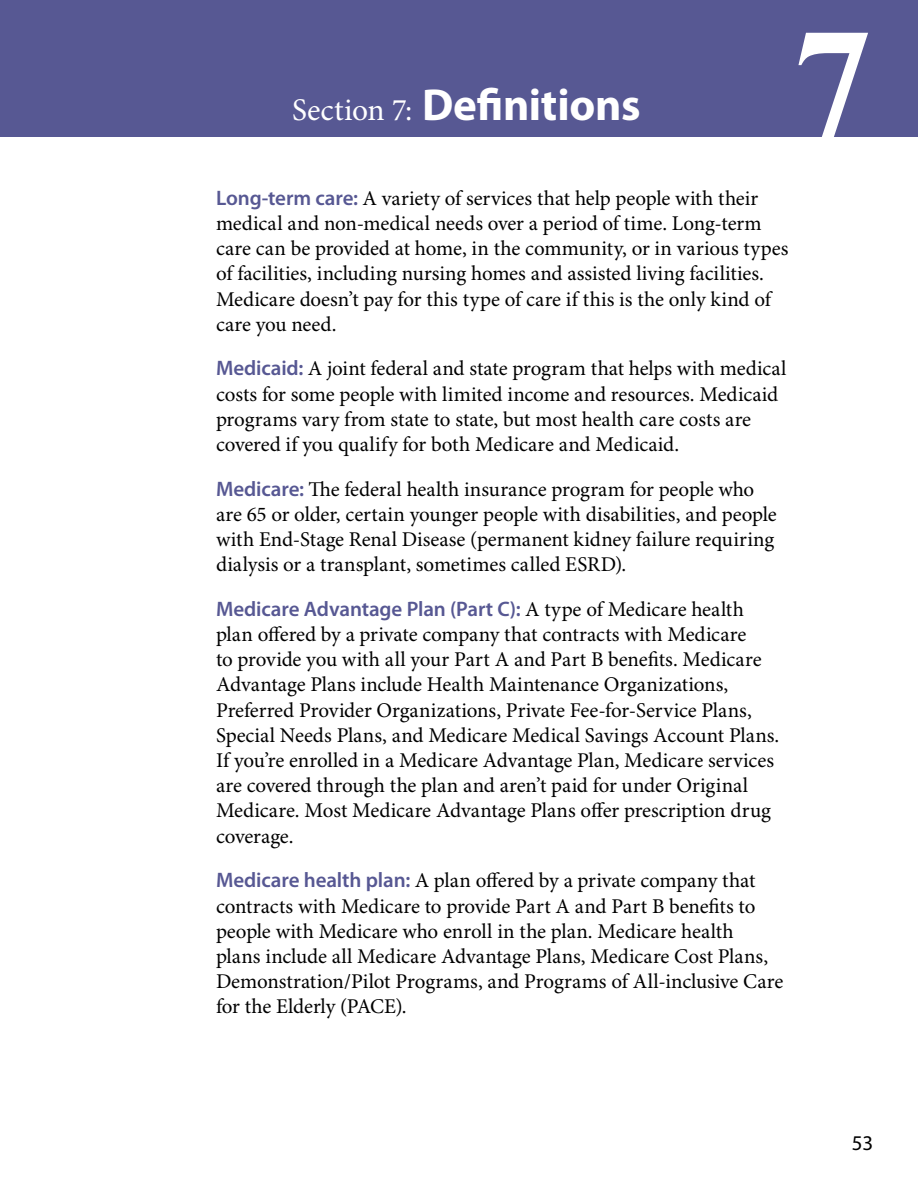
<style>
.page{position:relative;width:918px;height:1188px;background:#fff}
.page>*{position:absolute;margin:0;border:0;box-sizing:border-box;transform-origin:0 0}
.t1{font:700 157.5px "Times New Roman";color:#fff}
.section_title{font:700 45px "Myriad Pro";letter-spacing:-.005em;color:#fff}
.defintions{font:21px/25.2px "Minion Pro";color:#000}
.t2{font:21px "Myriad Pro";color:#000}
.s1{font-family:"Minion Pro";font-weight:400;font-size:31.5px}
.s2{font-family:"Myriad Pro";font-weight:600;color:#575893}
</style>
<div class="page">
<div style="left:0;top:0;width:918px;height:137px;background:#575893"></div>
<p class="section_title" style="left:292px;top:80px;width:350px"><span class="s1">Section 7:</span> Definitions</p>
<h1 class="t1" style="left:793px;top:-25px;width:80px">7</h1>
<p class="defintions" style="left:216px;top:186px;width:574px"><span class="s2">Long-term care:</span> A variety of services that help people with their medical and non-medical needs over a period of time. Long-term care can be provided at home, in the community, or in various types of facilities, including nursing homes and assisted living facilities.<br>Medicare doesn’t pay for this type of care if this is the only kind of care you need.</p>
<p class="defintions" style="left:216px;top:357px;width:572px"><span class="s2">Medicaid:</span> A joint federal and state program that helps with medical costs for some people with limited income and resources. Medicaid programs vary from state to state, but most health care costs are covered if you qualify for both Medicare and Medicaid.</p>
<p class="defintions" style="left:216px;top:477px;width:562px"><span class="s2">Medicare:</span> The federal health insurance program for people who are 65 or older, certain younger people with disabilities, and people with End-Stage Renal Disease (permanent kidney failure requiring dialysis or a transplant, sometimes called ESRD).</p>
<p class="defintions" style="left:216px;top:597px;width:565px"><span class="s2">Medicare Advantage Plan (Part C):</span> A type of Medicare health plan offered by a private company that contracts with Medicare<br>to provide you with all your Part A and Part B benefits. Medicare Advantage Plans include Health Maintenance Organizations, Preferred Provider Organizations, Private Fee-for-Service Plans, Special Needs Plans, and Medicare Medical Savings Account Plans.<br>If you’re enrolled in a Medicare Advantage Plan, Medicare services are covered through the plan and aren’t paid for under Original Medicare. Most Medicare Advantage Plans offer prescription drug coverage.</p>
<p class="defintions" style="left:216px;top:869px;width:569px"><span class="s2">Medicare health plan:</span> A plan offered by a private company that contracts with Medicare to provide Part A and Part B benefits to people with Medicare who enroll in the plan. Medicare health plans include all Medicare Advantage Plans, Medicare Cost Plans, Demonstration/Pilot Programs, and Programs of All-inclusive Care for the Elderly (PACE).</p>
<p class="t2" style="left:852px;top:1131px;width:23px">53</p>
</div>
